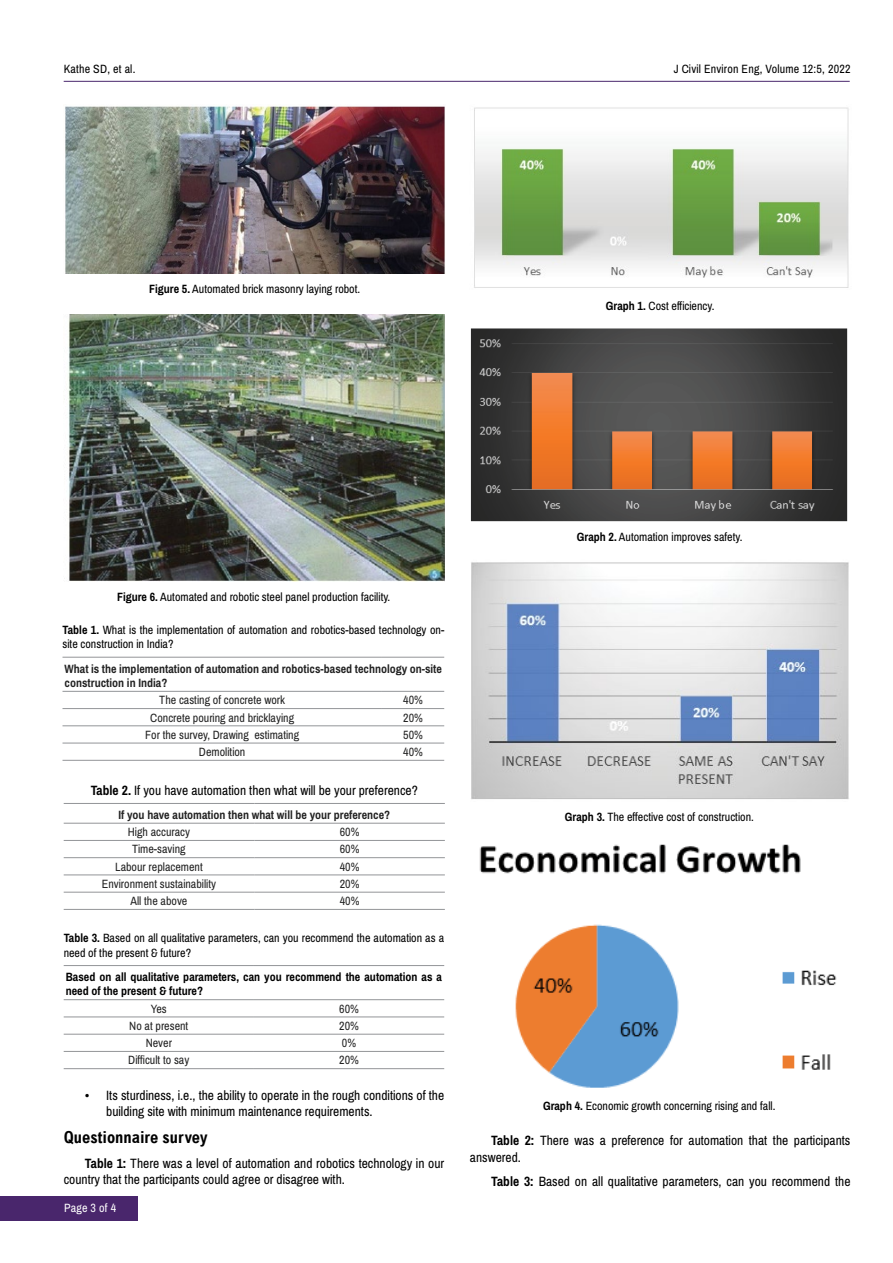
<style>
.page{position:relative;width:893px;height:1263px;background:#fff}
.page>*{position:absolute;margin:0;border:0;box-sizing:border-box;transform-origin:0 0}
.t1{font:700 condensed 16.5px "Arial";color:#000}
.t2{font:13.5px/16.2px "Archivo Narrow";color:#000}
.t3{font:12px/14.4px "Archivo Narrow";color:#000}
.t4{font:12px "Archivo Narrow";color:#222}
.t5{font:700 12px/14.4px "Archivo Narrow";color:#222}
.t6{font:700 12px/14.4px "Archivo Narrow";color:#000}
.t7{font:12px "Archivo Narrow";letter-spacing:.015em;color:#fff}
.s1{font-weight:700}
.s2{font-family:"Times New Roman"}
</style>
<div class="page">
<hr style="left:64px;top:81px;width:786px;height:1px;background:#49266c">
<div style="left:0;top:1196px;width:137px;height:24px;background:#49266c"></div>
<img style="left:65px;top:105px;width:380px;height:168px">
<img style="left:64px;top:314px;width:380px;height:268px">
<hr style="left:63px;top:657px;width:319px;height:1px;background:#939598">
<hr style="left:382px;top:657px;width:62px;height:1px;background:#939598">
<hr style="left:63px;top:691px;width:319px;height:1px;background:#939598">
<hr style="left:382px;top:691px;width:62px;height:1px;background:#939598">
<hr style="left:63px;top:708px;width:319px;height:1px;background:#939598">
<hr style="left:382px;top:708px;width:62px;height:1px;background:#939598">
<hr style="left:63px;top:725px;width:319px;height:1px;background:#939598">
<hr style="left:382px;top:725px;width:62px;height:1px;background:#939598">
<hr style="left:63px;top:743px;width:319px;height:1px;background:#939598">
<hr style="left:382px;top:743px;width:62px;height:1px;background:#939598">
<hr style="left:63px;top:760px;width:319px;height:1px;background:#939598">
<hr style="left:382px;top:760px;width:62px;height:1px;background:#939598">
<hr style="left:64px;top:803px;width:190px;height:1px;background:#939598">
<hr style="left:254px;top:803px;width:191px;height:1px;background:#939598">
<hr style="left:64px;top:823px;width:190px;height:1px;background:#939598">
<hr style="left:254px;top:823px;width:191px;height:1px;background:#939598">
<hr style="left:64px;top:840px;width:190px;height:1px;background:#939598">
<hr style="left:254px;top:840px;width:191px;height:1px;background:#939598">
<hr style="left:64px;top:857px;width:190px;height:1px;background:#939598">
<hr style="left:254px;top:857px;width:191px;height:1px;background:#939598">
<hr style="left:64px;top:874px;width:190px;height:1px;background:#939598">
<hr style="left:254px;top:874px;width:191px;height:1px;background:#939598">
<hr style="left:64px;top:892px;width:190px;height:1px;background:#939598">
<hr style="left:254px;top:892px;width:191px;height:1px;background:#939598">
<hr style="left:64px;top:909px;width:190px;height:1px;background:#939598">
<hr style="left:254px;top:909px;width:191px;height:1px;background:#939598">
<hr style="left:64px;top:965px;width:190px;height:1px;background:#939598">
<hr style="left:254px;top:965px;width:190px;height:1px;background:#939598">
<hr style="left:64px;top:999px;width:190px;height:1px;background:#939598">
<hr style="left:254px;top:999px;width:190px;height:1px;background:#939598">
<hr style="left:64px;top:1016px;width:190px;height:1px;background:#939598">
<hr style="left:254px;top:1016px;width:190px;height:1px;background:#939598">
<hr style="left:64px;top:1034px;width:190px;height:1px;background:#939598">
<hr style="left:254px;top:1034px;width:190px;height:1px;background:#939598">
<hr style="left:64px;top:1051px;width:190px;height:1px;background:#939598">
<hr style="left:254px;top:1051px;width:190px;height:1px;background:#939598">
<hr style="left:64px;top:1068px;width:190px;height:1px;background:#939598">
<hr style="left:254px;top:1068px;width:190px;height:1px;background:#939598">
<img style="left:474px;top:107px;width:375px;height:181px">
<img style="left:470px;top:328px;width:378px;height:193px">
<img style="left:471px;top:562px;width:378px;height:238px">
<img style="left:479px;top:844px;width:358px;height:244px">
<p class="t3" style="left:64px;top:61px;width:73px">Kathe SD, et al.</p>
<p class="t3" style="left:674px;top:61px;width:178px">J Civil Environ Eng, Volume 12:5, 2022</p>
<p class="t3" style="left:149px;top:282px;width:213px"><span class="s1">Figure 5.</span> Automated brick masonry laying robot.</p>
<p class="t3" style="left:606px;top:298px;width:110px"><span class="s1">Graph 1.</span> Cost efficiency.</p>
<p class="t3" style="left:117px;top:590px;width:275px"><span class="s1">Figure 6.</span> Automated and robotic steel panel production facility.</p>
<p class="t3" style="left:63px;top:623px;width:383px"><span class="s1">Table 1.</span> What is the implementation of automation and robotics-based technology on&shy;site construction in India?</p>
<p class="t5" style="left:65px;top:661px;width:379px">What is the implementation of automation and robotics-based technology on-site construction in India?</p>
<p class="t4" style="left:159px;top:693px;width:127px">The casting of concrete work</p>
<p class="t4" style="left:403px;top:693px;width:21px">40%</p>
<p class="t4" style="left:150px;top:710px;width:145px">Concrete pouring and bricklaying</p>
<p class="t4" style="left:403px;top:710px;width:21px">20%</p>
<p class="t4" style="left:145px;top:727px;width:156px">For the survey, Drawing estimating</p>
<p class="t4" style="left:403px;top:727px;width:21px">50%</p>
<p class="t4" style="left:199px;top:744px;width:48px">Demolition</p>
<p class="t4" style="left:403px;top:744px;width:21px">40%</p>
<p class="t2" style="left:91px;top:782px;width:329px"><span class="s1">Table 2.</span> If you have automation then what will be your preference?</p>
<p class="t5" style="left:118px;top:807px;width:273px">If you have automation then what will be your preference?</p>
<p class="t4" style="left:128px;top:825px;width:64px">High accuracy</p>
<p class="t4" style="left:340px;top:825px;width:21px">60%</p>
<p class="t4" style="left:132px;top:842px;width:55px">Time-saving</p>
<p class="t4" style="left:340px;top:842px;width:21px">60%</p>
<p class="t4" style="left:115px;top:859px;width:89px">Labour replacement</p>
<p class="t4" style="left:340px;top:859px;width:21px">40%</p>
<p class="t4" style="left:102px;top:876px;width:116px">Environment sustainability</p>
<p class="t4" style="left:340px;top:876px;width:21px">20%</p>
<p class="t4" style="left:131px;top:894px;width:58px">All the above</p>
<p class="t4" style="left:340px;top:894px;width:21px">40%</p>
<p class="t3" style="left:64px;top:931px;width:382px"><span class="s1">Table 3.</span> Based on all qualitative parameters, can you recommend the automation as a need of the present &amp; future?</p>
<p class="t6" style="left:66px;top:970px;width:378px">Based on all qualitative parameters, can you recommend the automation as a need of the present &amp; future?</p>
<p class="t4" style="left:151px;top:1001px;width:18px">Yes</p>
<p class="t4" style="left:339px;top:1001px;width:21px">60%</p>
<p class="t4" style="left:129px;top:1018px;width:61px">No at present</p>
<p class="t4" style="left:339px;top:1018px;width:21px">20%</p>
<p class="t4" style="left:146px;top:1036px;width:28px">Never</p>
<p class="t4" style="left:342px;top:1036px;width:16px">0%</p>
<p class="t4" style="left:128px;top:1053px;width:63px">Difficult to say</p>
<p class="t4" style="left:339px;top:1053px;width:21px">20%</p>
<p class="t2" style="left:106px;top:1087px;width:340px;text-indent:-21px"><span class="s2">•</span> Its sturdiness, i.e., the ability to operate in the rough conditions of the building site with minimum maintenance requirements.</p>
<h1 class="t1" style="left:64px;top:1128px;width:145px">Questionnaire survey</h1>
<p class="t2" style="left:64px;top:1155px;width:382px;text-indent:21px"><span class="s1">Table 1:</span> There was a level of automation and robotics technology in our country that the participants could agree or disagree with.</p>
<p class="t7" style="left:64px;top:1201px;width:54px">Page 3 of 4</p>
<p class="t3" style="left:577px;top:530px;width:167px"><span class="s1">Graph 2.</span> Automation improves safety.</p>
<p class="t3" style="left:565px;top:810px;width:190px"><span class="s1">Graph 3.</span> The effective cost of construction.</p>
<p class="t3" style="left:543px;top:1099px;width:234px"><span class="s1">Graph 4.</span> Economic growth concerning rising and fall.</p>
<p class="t2" style="left:470px;top:1133px;width:382px;text-indent:21px"><span class="s1">Table 2:</span> There was a preference for automation that the participants answered.</p>
<p class="t2" style="left:491px;top:1174px;width:361px"><span class="s1">Table 3:</span> Based on all qualitative parameters, can you recommend the</p>
</div>
